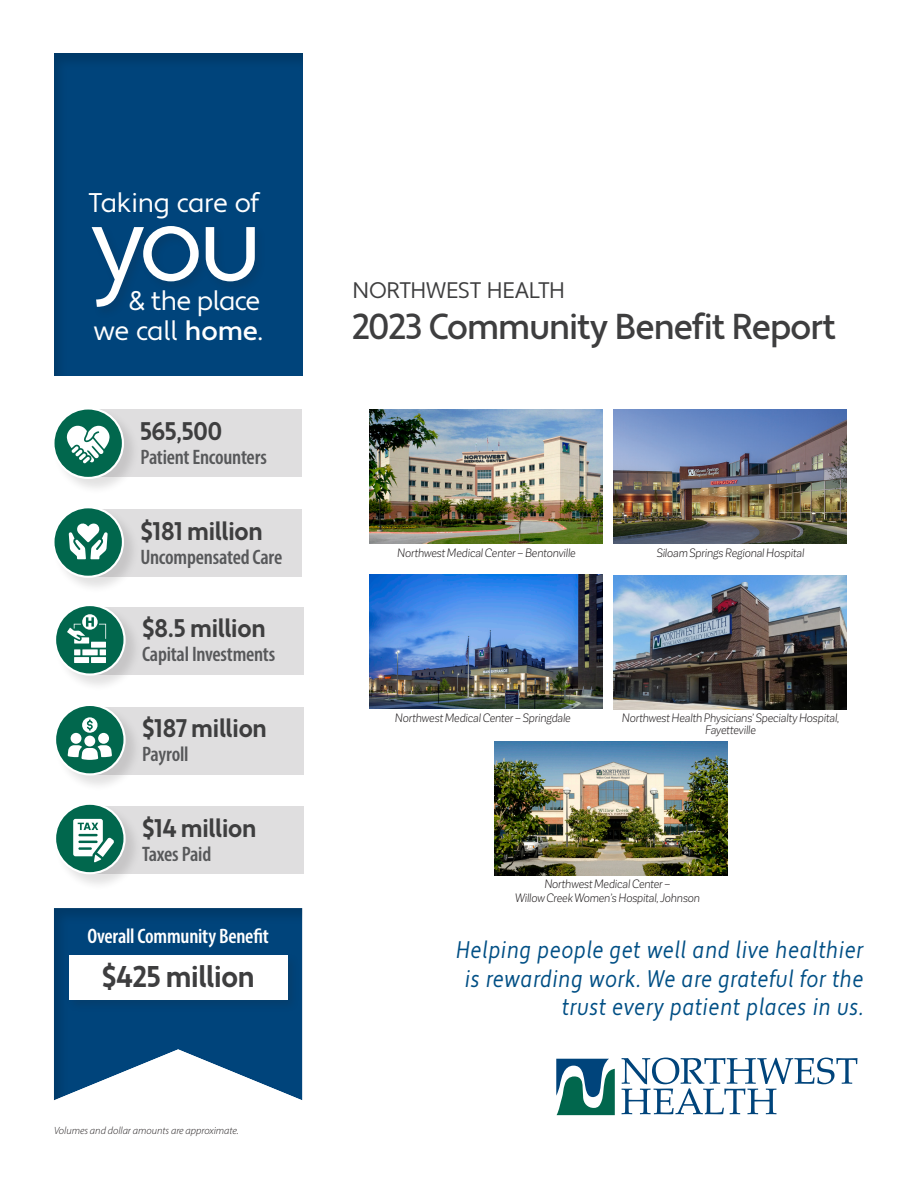
<style>
.page{position:relative;width:918px;height:1188px;background:#fff}
.page>*{position:absolute;margin:0;border:0;box-sizing:border-box;transform-origin:0 0}
.t1{font:106.5px "Apertura";color:#fff}
.t2{font:500 36px "Apertura";letter-spacing:-.025em;color:#3e3e3f;scale:.95 1}
.t3{font:700 30px "Apertura";letter-spacing:-.025em;color:#3e3e3f;scale:.9 1}
.t4{font:27px "Apertura";letter-spacing:-.025em;color:#fff}
.t5{font:700 25.5px "Apertura";letter-spacing:-.02em;color:#3e3e3f;scale:.9 1}
.t6{font:24px/28.5px "Apertura Condensed Obliq";letter-spacing:.01em;color:#014f85;text-align:right;scale:.95 1}
.t7{font:22.5px "Apertura";letter-spacing:-.015em;color:#3e3e3f}
.t8{font:600 condensed 21px "Myriad Pro";letter-spacing:-.01em;color:#57585a}
.t9{font:600 condensed 21px "Myriad Pro";letter-spacing:-.01em;color:#fff}
.t10{font:italic 12px/13.5px "Corporative Sans";letter-spacing:-.015em;color:#231f20;text-align:center;scale:.95 1}
.t11{font:italic 300 10.5px "Myriad Pro";color:#231f20}
.s1{font-weight:500}
</style>
<div class="page">
<div style="left:53px;top:51px;width:252px;height:326px;background:#231f20;opacity:.18"></div>
<div style="left:51px;top:908px;width:252px;height:195px;background:#231f20;opacity:.18"></div>
<div style="left:65px;top:953px;width:234px;height:60px;background:#231f20;opacity:.15"></div>
<div style="left:69px;top:956px;width:218px;height:44px;background:#fff"></div>
<div style="left:91px;top:410px;width:211px;height:67px;background:#dfdedf"></div>
<div style="left:93px;top:806px;width:211px;height:68px;background:#dfdedf"></div>
<div style="left:93px;top:708px;width:211px;height:67px;background:#dfdedf"></div>
<div style="left:91px;top:510px;width:211px;height:67px;background:#dfdedf"></div>
<div style="left:53px;top:408px;width:87px;height:87px;background:#231f20;opacity:.13"></div>
<div style="left:53px;top:408px;width:70px;height:70px;background:#01674d;border-radius:50%"></div>
<div style="left:52px;top:407px;width:72px;height:72px;border:2px solid #fff;border-radius:50%"></div>
<div style="left:54px;top:803px;width:88px;height:87px;background:#231f20;opacity:.13"></div>
<div style="left:55px;top:804px;width:70px;height:69px;background:#01674d;border-radius:50%"></div>
<div style="left:54px;top:803px;width:72px;height:71px;border:2px solid #fff;border-radius:50%"></div>
<div style="left:54px;top:704px;width:88px;height:88px;background:#231f20;opacity:.13"></div>
<div style="left:55px;top:705px;width:70px;height:69px;background:#01674d;border-radius:50%"></div>
<div style="left:54px;top:704px;width:72px;height:71px;border:2px solid #fff;border-radius:50%"></div>
<div style="left:53px;top:506px;width:87px;height:88px;background:#231f20;opacity:.13"></div>
<div style="left:53px;top:507px;width:70px;height:70px;background:#01674d;border-radius:50%"></div>
<div style="left:52px;top:506px;width:72px;height:72px;border:2px solid #fff;border-radius:50%"></div>
<svg style="left:73px;top:819px;width:41px;height:43px"></svg>
<svg style="left:82px;top:717px;width:16px;height:16px"></svg>
<div style="left:71px;top:733px;width:10px;height:11px;background:#fff;border-radius:50%"></div>
<div style="left:98px;top:733px;width:11px;height:11px;background:#fff;border-radius:50%"></div>
<svg style="left:68px;top:745px;width:44px;height:15px"></svg>
<div style="left:84px;top:736px;width:11px;height:11px;background:#fff;border-radius:50%"></div>
<svg style="left:69px;top:523px;width:39px;height:36px"></svg>
<svg style="left:67px;top:426px;width:43px;height:37px"></svg>
<div style="left:93px;top:608px;width:211px;height:67px;background:#dfdedf"></div>
<div style="left:54px;top:604px;width:88px;height:88px;background:#231f20;opacity:.13"></div>
<svg style="left:55px;top:605px;width:70px;height:70px;background:#1b775f"></svg>
<div style="left:54px;top:604px;width:72px;height:72px;border:2px solid #fff;border-radius:50%"></div>
<div style="left:74px;top:657px;width:15px;height:6px;background:#fff"></div>
<div style="left:91px;top:657px;width:15px;height:6px;background:#fff"></div>
<svg style="left:67px;top:614px;width:39px;height:41px"></svg>
<img style="left:370px;top:410px;width:233px;height:133px">
<img style="left:370px;top:575px;width:233px;height:134px">
<img style="left:614px;top:410px;width:233px;height:133px">
<img style="left:614px;top:575px;width:233px;height:134px">
<img style="left:494px;top:741px;width:233px;height:134px">
<svg style="left:556px;top:1059px;width:59px;height:56px"></svg>
<svg style="left:622px;top:1058px;width:236px;height:56px"></svg>
<p class="t4" style="left:89px;top:186px;width:172px">Taking care of</p>
<p class="t1" style="left:90px;top:179px;width:174px">you</p>
<p class="t4" style="left:128px;top:285px;width:133px">&amp; the place</p>
<p class="t4" style="left:93px;top:314px;width:171px">we call <span class="s1">home</span>.</p>
<p class="t5" style="left:140px;top:416px;width:92px">565,500</p>
<p class="t8" style="left:140px;top:444px;width:128px">Patient Encounters</p>
<p class="t5" style="left:140px;top:516px;width:137px">$181 million</p>
<p class="t8" style="left:140px;top:544px;width:144px">Uncompensated Care</p>
<p class="t5" style="left:142px;top:613px;width:139px">$8.5 million</p>
<p class="t8" style="left:142px;top:642px;width:135px">Capital Investments</p>
<p class="t5" style="left:142px;top:713px;width:140px">$187 million</p>
<p class="t8" style="left:142px;top:742px;width:48px">Payroll</p>
<p class="t5" style="left:142px;top:812px;width:129px">$14 million</p>
<p class="t8" style="left:142px;top:841px;width:71px">Taxes Paid</p>
<p class="t9" style="left:87px;top:923px;width:183px">Overall Community Benefit</p>
<p class="t3" style="left:102px;top:959px;width:171px">$425 million</p>
<p class="t11" style="left:54px;top:1124px;width:186px">Volumes and dollar amounts are approximate.</p>
<p class="t7" style="left:352px;top:277px;width:214px">NORTHWEST HEALTH</p>
<p class="t2" style="left:351px;top:305px;width:512px">2023 Community Benefit Report</p>
<p class="t10" style="left:397px;top:546px;width:190px">Northwest Medical Center – Bentonville</p>
<p class="t10" style="left:656px;top:546px;width:157px">Siloam Springs Regional Hospital</p>
<p class="t10" style="left:395px;top:711px;width:187px">Northwest Medical Center – Springdale</p>
<p class="t10" style="left:621px;top:712px;width:231px;line-height:12px">Northwest Health Physicians’ Specialty Hospital,<br>Fayetteville</p>
<p class="t10" style="left:515px;top:877px;width:196px">Northwest Medical Center –<br>Willow Creek Women’s Hospital, Johnson</p>
<p class="t6" style="left:456px;top:937px;width:431px">Helping people get well and live healthier is rewarding work. We are grateful for the trust every patient places in us.</p>
</div>
